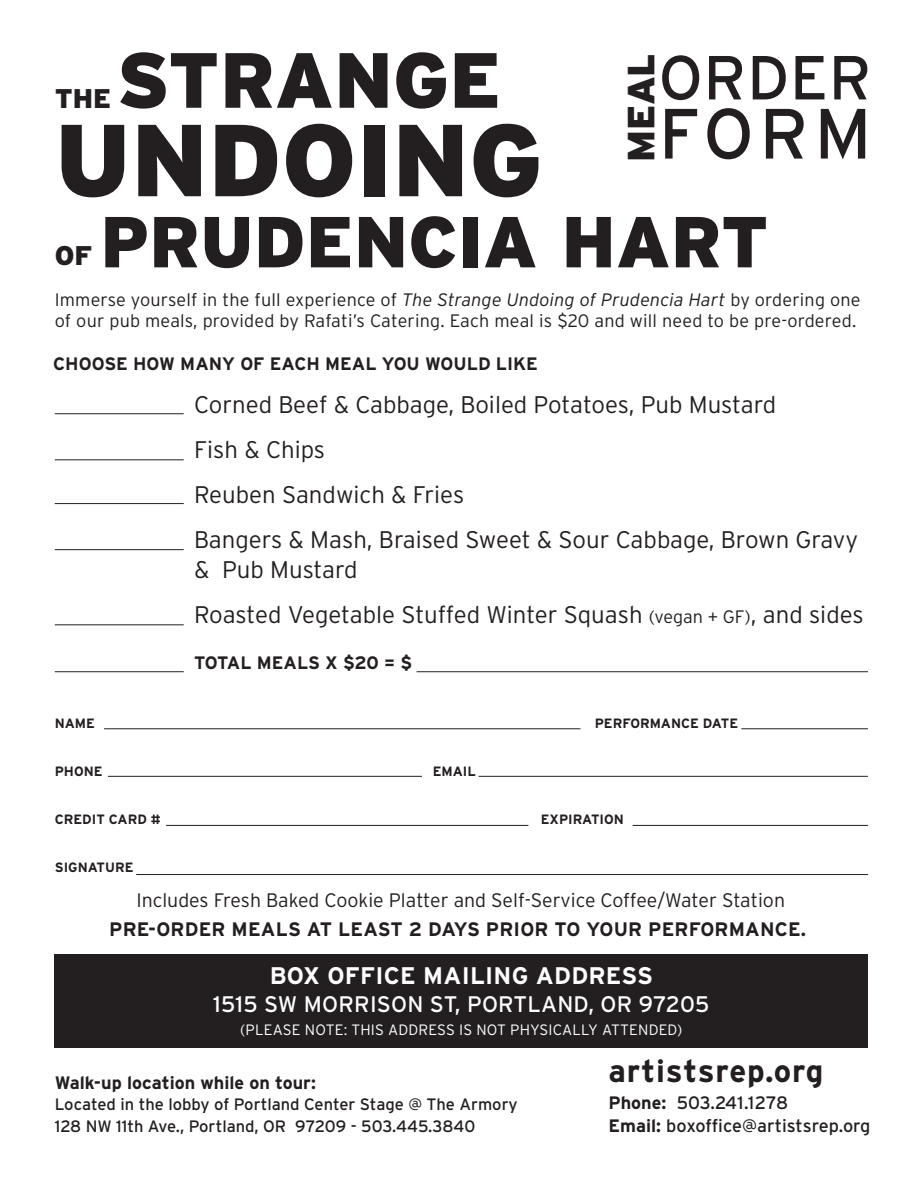
<style>
.page{position:relative;width:918px;height:1188px;background:#fff}
.page>*{position:absolute;margin:0;border:0;box-sizing:border-box;transform-origin:0 0}
.t1{font:900 102px "Interstate";color:#231f20}
.t2{font:900 78px "Interstate";color:#231f20}
.t3{font:900 72px "Interstate";color:#231f20}
.t4{font:70.95px "Interstate";color:#231f20}
.t5{font:62.1px "Interstate";letter-spacing:.01em;color:#231f20}
.t6{font:900 37.95px "Interstate";color:#231f20}
.t7{font:700 31.5px "Interstate";letter-spacing:.025em;color:#231f20}
.t8{font:900 27px "Interstate";color:#231f20}
.t9{font:300 24px/45px "Interstate";color:#231f20}
.t10{font:700 24px "Interstate";letter-spacing:.01em;color:#fff}
.t11{font:22.5px "Interstate";letter-spacing:.01em;color:#fff}
.t12{font:300 19.5px "Interstate";color:#231f20}
.t13{font:700 19.5px "Interstate";letter-spacing:.01em;color:#231f20}
.t14{font:300 18px/21px "Interstate";letter-spacing:.01em;color:#231f20}
.t15{font:700 18px "Interstate";color:#231f20}
.t16{font:18px/22.5px "Interstate";letter-spacing:-.005em;color:#231f20}
.t17{font:16.5px/21px "Interstate";color:#231f20}
.t18{font:300 15px "Interstate";letter-spacing:.01em;color:#fff}
.t19{font:700 13.5px "Interstate";color:#231f20}
.s1{font-style:italic}
.s2{font-size:18px}
.s3{font-weight:700}
</style>
<div class="page">
<div style="left:55px;top:954px;width:813px;height:93px;background:#231f20"></div>
<hr style="left:55px;top:460px;width:129px;height:1px;background:#231f20">
<hr style="left:55px;top:503px;width:129px;height:1px;background:#231f20">
<hr style="left:55px;top:549px;width:129px;height:1px;background:#231f20">
<hr style="left:55px;top:625px;width:129px;height:1px;background:#231f20">
<hr style="left:55px;top:671px;width:129px;height:1px;background:#231f20">
<hr style="left:55px;top:413px;width:129px;height:1px;background:#231f20">
<hr style="left:104px;top:729px;width:476px;height:1px;background:#231f20">
<hr style="left:741px;top:729px;width:127px;height:1px;background:#231f20">
<hr style="left:633px;top:825px;width:235px;height:1px;background:#231f20">
<hr style="left:166px;top:825px;width:362px;height:1px;background:#231f20">
<hr style="left:136px;top:874px;width:732px;height:1px;background:#231f20">
<hr style="left:479px;top:776px;width:389px;height:1px;background:#231f20">
<hr style="left:108px;top:776px;width:314px;height:1px;background:#231f20">
<hr style="left:417px;top:671px;width:451px;height:1px;background:#231f20">
<p class="t8" style="left:55px;top:83px;width:58px">THE</p>
<h2 class="t2" style="left:117px;top:36px;width:386px">STRANGE</h2>
<h1 class="t1" style="left:55px;top:102px;width:490px">UNDOING</h1>
<h3 class="t6" style="left:620px;top:162px;width:110px;rotate:-90deg">MEAL</h3>
<h3 class="t5" style="left:659px;top:43px;width:215px">ORDER</h3>
<h3 class="t4" style="left:659px;top:94px;width:214px">FORM</h3>
<p class="t8" style="left:55px;top:240px;width:39px">OF</p>
<h3 class="t3" style="left:100px;top:201px;width:670px">PRUDENCIA HART</h3>
<p class="t14" style="left:55px;top:289px;width:807px">Immerse yourself in the full experience of <span class="s1">The Strange Undoing of Prudencia Hart</span> by ordering one of our pub meals, provided by Rafati’s Catering. Each meal is $20 and will need to be pre-ordered.</p>
<p class="t15" style="left:53px;top:353px;width:486px">CHOOSE HOW MANY OF EACH MEAL YOU WOULD LIKE</p>
<p class="t9" style="left:194px;top:382px;width:666px">Corned Beef &amp; Cabbage, Boiled Potatoes, Pub Mustard<br>Fish &amp; Chips<br>Reuben Sandwich &amp; Fries<br>Bangers &amp; Mash, Braised Sweet &amp; Sour Cabbage, Brown Gravy</p>
<p class="t9" style="left:194px;top:547px;width:671px">&amp; Pub Mustard<br>Roasted Vegetable Stuffed Winter Squash <span class="s2">(vegan + GF)</span>, and sides</p>
<p class="t15" style="left:194px;top:653px;width:220px">TOTAL MEALS X $20 = $</p>
<p class="t19" style="left:55px;top:716px;width:42px">NAME</p>
<p class="t19" style="left:595px;top:716px;width:145px">PERFORMANCE DATE</p>
<p class="t19" style="left:55px;top:764px;width:49px">PHONE</p>
<p class="t19" style="left:433px;top:764px;width:45px">EMAIL</p>
<p class="t19" style="left:55px;top:812px;width:108px">CREDIT CARD #</p>
<p class="t19" style="left:541px;top:812px;width:85px">EXPIRATION</p>
<p class="t19" style="left:55px;top:860px;width:80px">SIGNATURE</p>
<p class="t12" style="left:136px;top:889px;width:650px">Includes Fresh Baked Cookie Platter and Self-Service Coffee/Water Station</p>
<p class="t13" style="left:109px;top:918px;width:698px">PRE-ORDER MEALS AT LEAST 2 DAYS PRIOR TO YOUR PERFORMANCE.</p>
<p class="t10" style="left:270px;top:962px;width:385px">BOX OFFICE MAILING ADDRESS</p>
<p class="t11" style="left:213px;top:992px;width:498px">1515 SW MORRISON ST, PORTLAND, OR 97205</p>
<p class="t18" style="left:240px;top:1021px;width:444px">(PLEASE NOTE: THIS ADDRESS IS NOT PHYSICALLY ATTENDED)</p>
<p class="t15" style="left:55px;top:1073px;width:263px">Walk-up location while on tour:</p>
<h3 class="t7" style="left:608px;top:1054px;width:217px">artistsrep.org</h3>
<p class="t17" style="left:55px;top:1094px;width:464px">Located in the lobby of Portland Center Stage @ The Armory<br>128 NW 11th Ave., Portland, OR 97209 - 503.445.3840</p>
<p class="t16" style="left:608px;top:1092px;width:264px"><span class="s3">Phone:</span> 503.241.1278<br><span class="s3">Email:</span> boxoffice@artistsrep.org</p>
</div>
